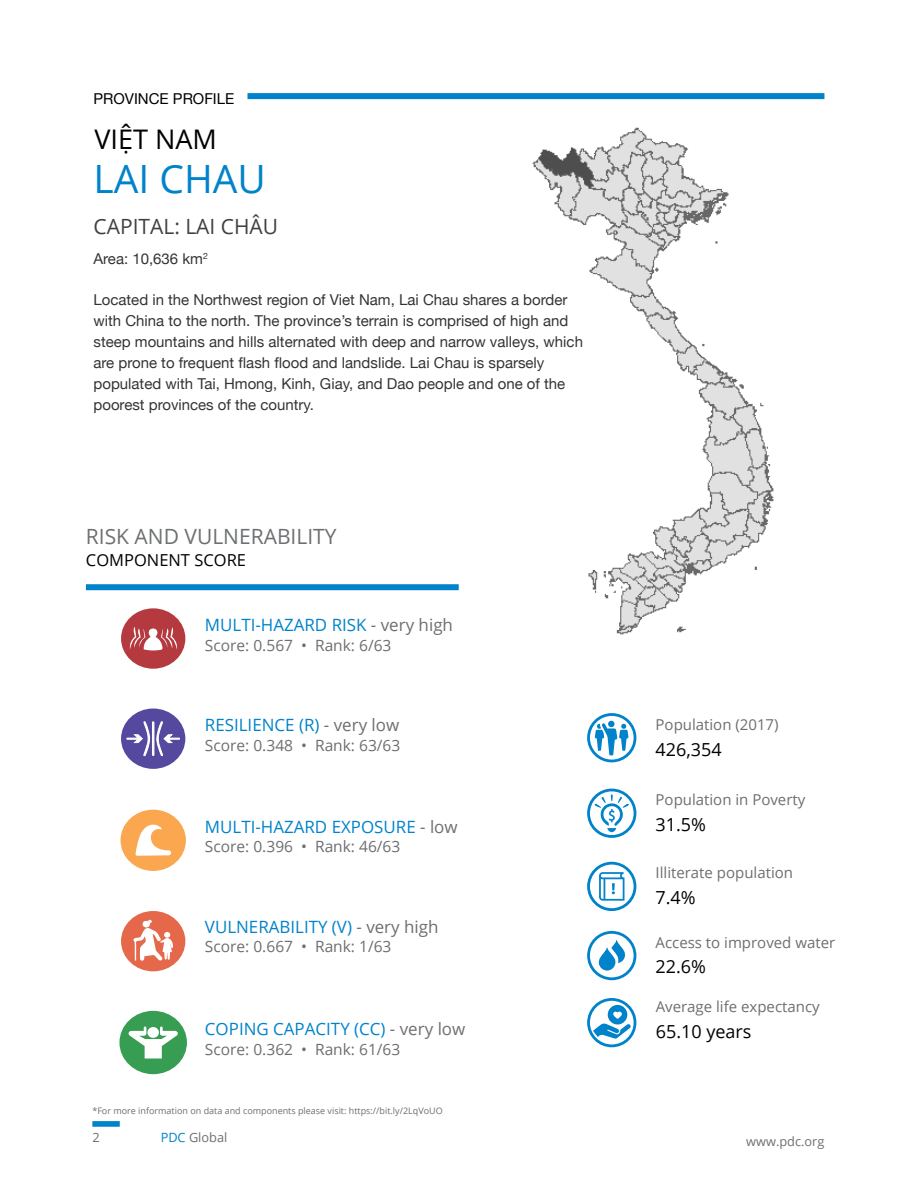
<style>
.page{position:relative;width:918px;height:1188px;background:#fff}
.page>*{position:absolute;margin:0;border:0;box-sizing:border-box;transform-origin:0 0}
.t1{font:39px "Open Sans";color:#0083ca}
.t2{font:27px "Open Sans";color:#000}
.t3{font:21px "Open Sans";color:#6d6f71}
.t4{font:21px "Open Sans";color:#414042}
.t5{font:18px "Open Sans";color:#000}
.t6{font:16.95px "Open Sans";color:#0083ca}
.t7{font:16.5px "Open Sans";color:#000}
.t8{font:15.45px "Open Sans";color:#6d6e71}
.t9{font:15px/21px "Helvetica Neue";color:#000}
.t10{font:15px "Open Sans";color:#6d6e71}
.t11{font:12.75px "Open Sans";color:#6d6e71}
.t12{font:9px "Open Sans";color:#6d6e71}
.s1{color:#6d6e71}
.s2{color:#0083ca}
</style>
<div class="page">
<div style="left:248px;top:93px;width:576px;height:6px;background:#0083ca"></div>
<div style="left:92px;top:1121px;width:28px;height:6px;background:#0083ca"></div>
<svg style="left:587px;top:862px;width:49px;height:49px"></svg>
<svg style="left:587px;top:789px;width:49px;height:49px"></svg>
<svg style="left:587px;top:998px;width:49px;height:49px"></svg>
<svg style="left:587px;top:931px;width:49px;height:49px"></svg>
<svg style="left:587px;top:713px;width:49px;height:49px"></svg>
<div style="left:121px;top:608px;width:64px;height:61px;background:#b53a40;border-radius:50%"></div>
<svg style="left:130px;top:627px;width:47px;height:24px"></svg>
<svg style="left:121px;top:709px;width:64px;height:60px"></svg>
<div style="left:121px;top:810px;width:65px;height:61px;background:#faa74f;border-radius:50%"></div>
<svg style="left:135px;top:825px;width:36px;height:31px"></svg>
<div style="left:121px;top:911px;width:64px;height:60px;background:#e5684b;border-radius:50%"></div>
<svg style="left:133px;top:919px;width:40px;height:42px"></svg>
<div style="left:119px;top:1011px;width:68px;height:63px;background:#369d52;border-radius:50%"></div>
<svg style="left:129px;top:1027px;width:49px;height:32px"></svg>
<img style="left:532px;top:127px;width:242px;height:508px">
<div style="left:86px;top:584px;width:373px;height:6px;background:#0083ca"></div>
<p class="t9" style="left:94px;top:90px;width:142px">PROVINCE PROFILE</p>
<h2 class="t2" style="left:95px;top:121px;width:124px">VIỆT NAM</h2>
<h1 class="t1" style="left:94px;top:153px;width:174px">LAI CHAU</h1>
<h3 class="t4" style="left:94px;top:212px;width:186px">CAPITAL: LAI CHÂU</h3>
<p class="t9" style="left:93px;top:250px;width:116px">Area: 10,636 km<sup>2</sup></p>
<p class="t9" style="left:94px;top:291px;width:491px">Located in the Northwest region of Viet Nam, Lai Chau shares a border with China to the north. The province’s terrain is comprised of high and steep mountains and hills alternated with deep and narrow valleys, which are prone to frequent flash flood and landslide. Lai Chau is sparsely populated with Tai, Hmong, Kinh, Giay, and Dao people and one of the poorest provinces of the country.</p>
<h3 class="t3" style="left:86px;top:522px;width:252px">RISK AND VULNERABILITY</h3>
<p class="t7" style="left:86px;top:549px;width:162px">COMPONENT SCORE</p>
<p class="t6" style="left:205px;top:613px;width:250px">MULTI-HAZARD RISK <span class="s1">- very high</span></p>
<p class="t8" style="left:205px;top:635px;width:188px">Score: 0.567 • Rank: 6/63</p>
<p class="t6" style="left:205px;top:713px;width:196px">RESILIENCE (R) <span class="s1">- very low</span></p>
<p class="t8" style="left:205px;top:735px;width:197px">Score: 0.348 • Rank: 63/63</p>
<p class="t6" style="left:205px;top:815px;width:254px">MULTI-HAZARD EXPOSURE <span class="s1">- low</span></p>
<p class="t8" style="left:205px;top:836px;width:197px">Score: 0.396 • Rank: 46/63</p>
<p class="t6" style="left:205px;top:915px;width:235px">VULNERABILITY (V) <span class="s1">- very high</span></p>
<p class="t8" style="left:205px;top:936px;width:188px">Score: 0.667 • Rank: 1/63</p>
<p class="t6" style="left:205px;top:1017px;width:262px">COPING CAPACITY (CC) <span class="s1">- very low</span></p>
<p class="t8" style="left:205px;top:1039px;width:197px">Score: 0.362 • Rank: 61/63</p>
<p class="t12" style="left:92px;top:1104px;width:352px">*For more information on data and components please visit: https://bit.ly/2LqVoUO</p>
<p class="t10" style="left:656px;top:714px;width:125px">Population (2017)</p>
<p class="t5" style="left:656px;top:742px;width:68px">426,354</p>
<p class="t10" style="left:656px;top:790px;width:151px">Population in Poverty</p>
<p class="t5" style="left:656px;top:812px;width:52px">31.5%</p>
<p class="t10" style="left:656px;top:863px;width:139px">Illiterate population</p>
<p class="t5" style="left:656px;top:885px;width:42px">7.4%</p>
<p class="t10" style="left:656px;top:932px;width:181px">Access to improved water</p>
<p class="t5" style="left:656px;top:955px;width:52px">22.6%</p>
<p class="t10" style="left:656px;top:996px;width:165px">Average life expectancy</p>
<p class="t5" style="left:656px;top:1019px;width:97px">65.10 years</p>
<p class="t11" style="left:92px;top:1132px;width:9px">2</p>
<p class="t11" style="left:161px;top:1132px;width:68px"><span class="s2">PDC</span> Global</p>
<p class="t11" style="left:746px;top:1136px;width:80px">www.pdc.org</p>
</div>
